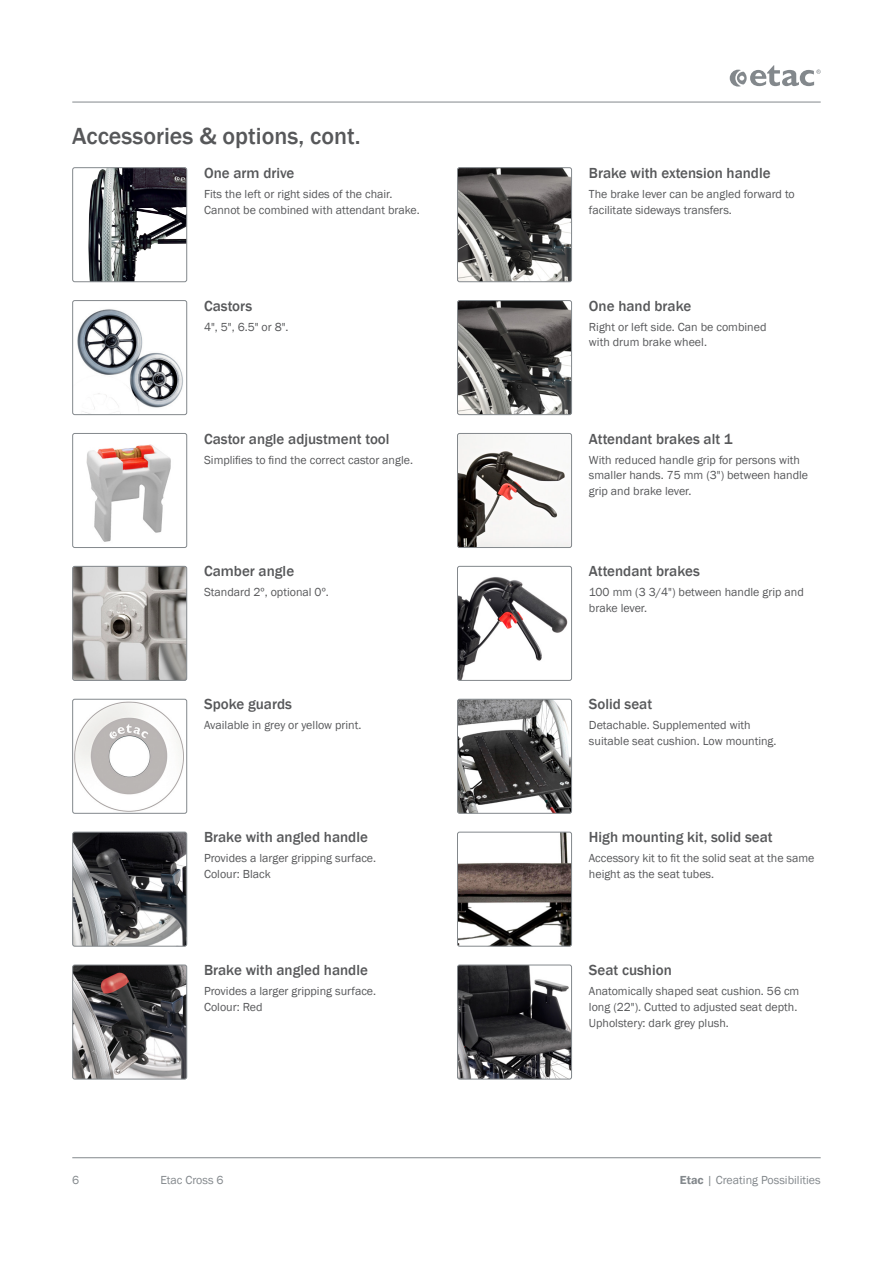
<style>
.page{position:relative;width:893px;height:1263px;background:#fff}
.page>*{position:absolute;margin:0;border:0;box-sizing:border-box;transform-origin:0 0}
._4__Header_-_Basic_b{font:500 24px "Franklin Gothic";color:#57585a}
._5__Header_-_Feature{font:500 15px "Franklin Gothic";color:#57585a}
._5__Body_-_Features{font:12px/15.8px "Franklin Gothic";color:#57585a}
.t1{font:12px "Franklin Gothic";color:#83888c}
.s1{font-weight:600}
</style>
<div class="page">
<hr style="left:72px;top:102px;width:749px;height:1px;background:#83888c">
<hr style="left:72px;top:1157px;width:749px;height:1px;background:#83888c">
<svg style="left:730px;top:65px;width:91px;height:22px"></svg>
<img style="left:88px;top:169px;width:99px;height:113px">
<div style="left:72px;top:167px;width:115px;height:115px;border:1px solid #83888c;border-radius:2px"></div>
<img style="left:77px;top:309px;width:110px;height:106px">
<div style="left:72px;top:300px;width:115px;height:115px;border:1px solid #83888c;border-radius:2px"></div>
<img style="left:86px;top:433px;width:101px;height:109px">
<div style="left:72px;top:433px;width:115px;height:115px;border:1px solid #83888c;border-radius:2px"></div>
<img style="left:74px;top:566px;width:113px;height:113px">
<div style="left:72px;top:566px;width:115px;height:115px;border:1px solid #83888c;border-radius:2px"></div>
<img style="left:74px;top:701px;width:110px;height:111px">
<div style="left:72px;top:699px;width:115px;height:115px;border:1px solid #83888c;border-radius:2px"></div>
<img style="left:74px;top:832px;width:113px;height:114px">
<div style="left:72px;top:832px;width:115px;height:114px;border:1px solid #83888c;border-radius:2px"></div>
<img style="left:74px;top:965px;width:113px;height:114px">
<div style="left:72px;top:965px;width:115px;height:114px;border:1px solid #83888c;border-radius:2px"></div>
<img style="left:457px;top:169px;width:115px;height:113px">
<div style="left:457px;top:167px;width:115px;height:115px;border:1px solid #83888c;border-radius:2px"></div>
<img style="left:457px;top:302px;width:115px;height:113px">
<div style="left:457px;top:300px;width:115px;height:115px;border:1px solid #83888c;border-radius:2px"></div>
<img style="left:459px;top:433px;width:113px;height:113px">
<div style="left:457px;top:433px;width:115px;height:115px;border:1px solid #83888c;border-radius:2px"></div>
<img style="left:457px;top:566px;width:115px;height:113px">
<div style="left:457px;top:566px;width:115px;height:115px;border:1px solid #83888c;border-radius:2px"></div>
<img style="left:457px;top:699px;width:115px;height:113px">
<div style="left:457px;top:699px;width:115px;height:115px;border:1px solid #83888c;border-radius:2px"></div>
<img style="left:457px;top:832px;width:115px;height:114px">
<div style="left:457px;top:832px;width:115px;height:114px;border:1px solid #83888c;border-radius:2px"></div>
<img style="left:457px;top:965px;width:115px;height:114px">
<div style="left:457px;top:965px;width:115px;height:114px;border:1px solid #83888c;border-radius:2px"></div>
<p class="_4__Header_-_Basic_b" style="left:72px;top:122px;width:290px">Accessories &amp; options, cont.</p>
<p class="_5__Header_-_Feature" style="left:204px;top:164px;width:92px">One arm drive</p>
<p class="_5__Body_-_Features" style="left:204px;top:186px;width:217px">Fits the left or right sides of the chair.<br>Cannot be combined with attendant brake.</p>
<p class="_5__Header_-_Feature" style="left:204px;top:296px;width:50px">Castors</p>
<p class="_5__Body_-_Features" style="left:204px;top:319px;width:86px">4", 5", 6.5" or 8".</p>
<p class="_5__Header_-_Feature" style="left:204px;top:429px;width:187px">Castor angle adjustment tool</p>
<p class="_5__Body_-_Features" style="left:204px;top:452px;width:210px">Simplifies to find the correct castor angle.</p>
<p class="_5__Header_-_Feature" style="left:204px;top:562px;width:92px">Camber angle</p>
<p class="_5__Body_-_Features" style="left:204px;top:585px;width:126px">Standard 2º, optional 0º.</p>
<p class="_5__Header_-_Feature" style="left:204px;top:695px;width:89px">Spoke guards</p>
<p class="_5__Body_-_Features" style="left:204px;top:718px;width:159px">Available in grey or yellow print.</p>
<p class="_5__Header_-_Feature" style="left:204px;top:828px;width:165px">Brake with angled handle</p>
<p class="_5__Body_-_Features" style="left:204px;top:851px;width:174px">Provides a larger gripping surface.<br>Colour: Black</p>
<p class="_5__Header_-_Feature" style="left:204px;top:961px;width:165px">Brake with angled handle</p>
<p class="_5__Body_-_Features" style="left:204px;top:983px;width:174px">Provides a larger gripping surface.<br>Colour: Red</p>
<p class="_5__Header_-_Feature" style="left:589px;top:164px;width:183px">Brake with extension handle</p>
<p class="_5__Body_-_Features" style="left:589px;top:186px;width:207px">The brake lever can be angled forward to facilitate sideways transfers.</p>
<p class="_5__Header_-_Feature" style="left:589px;top:296px;width:104px">One hand brake</p>
<p class="_5__Body_-_Features" style="left:589px;top:319px;width:179px">Right or left side. Can be combined with drum brake wheel.</p>
<p class="_5__Header_-_Feature" style="left:589px;top:429px;width:145px">Attendant brakes alt 1</p>
<p class="_5__Body_-_Features" style="left:589px;top:452px;width:221px">With reduced handle grip for persons with smaller hands. 75 mm (3") between handle</p>
<p class="_5__Body_-_Features" style="left:589px;top:483px;width:104px">grip and brake lever.</p>
<p class="_5__Header_-_Feature" style="left:589px;top:562px;width:112px">Attendant brakes</p>
<p class="_5__Body_-_Features" style="left:589px;top:585px;width:216px">100 mm (3 3/4") between handle grip and brake lever.</p>
<p class="_5__Header_-_Feature" style="left:589px;top:695px;width:65px">Solid seat</p>
<p class="_5__Body_-_Features" style="left:589px;top:718px;width:189px">Detachable. Supplemented with suitable seat cushion. Low mounting.</p>
<p class="_5__Header_-_Feature" style="left:589px;top:828px;width:185px">High mounting kit, solid seat</p>
<p class="_5__Body_-_Features" style="left:589px;top:851px;width:227px">Accessory kit to fit the solid seat at the same height as the seat tubes.</p>
<p class="_5__Header_-_Feature" style="left:589px;top:961px;width:84px">Seat cushion</p>
<p class="_5__Body_-_Features" style="left:589px;top:983px;width:212px">Anatomically shaped seat cushion. 56 cm long (22"). Cutted to adjusted seat depth.<br>Upholstery: dark grey plush.</p>
<p class="t1" style="left:72px;top:1173px;width:9px">6</p>
<p class="t1" style="left:160px;top:1173px;width:65px">Etac Cross 6</p>
<p class="t1" style="left:680px;top:1173px;width:142px"><span class="s1">Etac</span> | Creating Possibilities</p>
</div>
